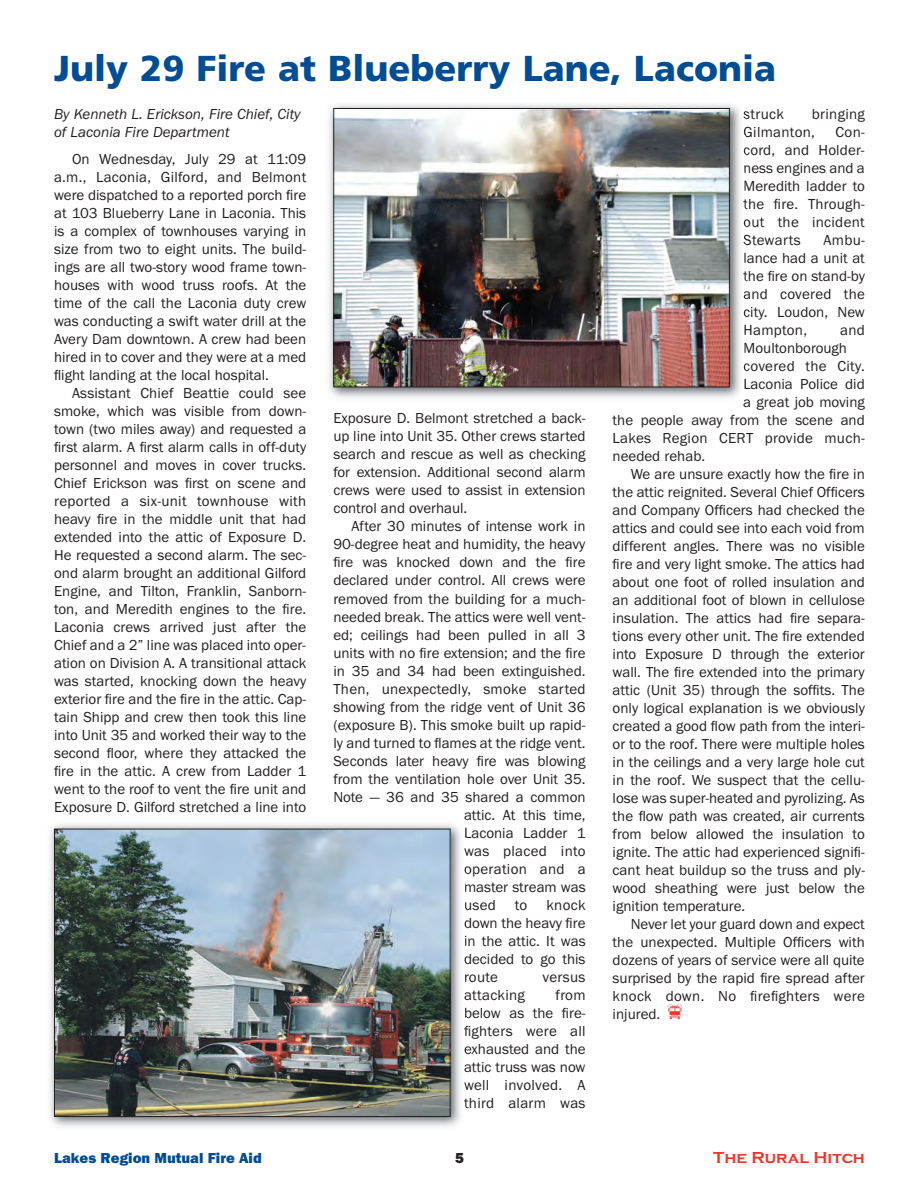
<style>
.page{position:relative;width:919px;height:1189px;background:#fff}
.page>*{position:absolute;margin:0;border:0;box-sizing:border-box;transform-origin:0 0}
.t1{font:900 36px "Frutiger";color:#014d95}
.t2{font:700 16.5px "Copperplate Gothic";color:#ee3529}
.t3{font:15px/18px "Franklin Gothic";color:#231f20;text-align:justify}
.t4{font:15px/18px "Franklin Gothic";letter-spacing:.02em;color:#231f20}
.t5{font:italic 15px/18px "Franklin Gothic";color:#231f20}
.t6{font:15px "Franklin Gothic URW Hea";color:#014d95}
.t7{font:15px "Franklin Gothic URW Hea";color:#231f20}
</style>
<div class="page">
<img style="left:329px;top:104px;width:416px;height:294px">
<svg style="left:743px;top:110px;width:2px;height:10px"></svg>
<svg style="left:743px;top:126px;width:2px;height:11px"></svg>
<svg style="left:743px;top:146px;width:2px;height:10px"></svg>
<svg style="left:743px;top:198px;width:2px;height:12px"></svg>
<svg style="left:743px;top:218px;width:2px;height:9px"></svg>
<svg style="left:743px;top:234px;width:2px;height:11px"></svg>
<svg style="left:743px;top:270px;width:2px;height:11px"></svg>
<svg style="left:743px;top:290px;width:2px;height:9px"></svg>
<svg style="left:743px;top:308px;width:2px;height:10px"></svg>
<svg style="left:743px;top:362px;width:2px;height:10px"></svg>
<img style="left:335px;top:110px;width:392px;height:275px">
<div style="left:333px;top:108px;width:396px;height:279px;border:1px solid #231f20"></div>
<img style="left:50px;top:819px;width:416px;height:308px">
<svg style="left:464px;top:847px;width:2px;height:8px"></svg>
<svg style="left:464px;top:865px;width:2px;height:9px"></svg>
<svg style="left:464px;top:918px;width:2px;height:10px"></svg>
<svg style="left:464px;top:954px;width:2px;height:10px"></svg>
<svg style="left:464px;top:990px;width:2px;height:10px"></svg>
<svg style="left:464px;top:1025px;width:2px;height:11px"></svg>
<svg style="left:464px;top:1045px;width:2px;height:8px"></svg>
<svg style="left:464px;top:1063px;width:2px;height:8px"></svg>
<svg style="left:464px;top:1081px;width:2px;height:8px"></svg>
<svg style="left:464px;top:1097px;width:2px;height:10px"></svg>
<img style="left:56px;top:830px;width:392px;height:284px">
<div style="left:54px;top:828px;width:396px;height:288px;border:1px solid #231f20"></div>
<h1 class="t1" style="left:54px;top:54px;width:723px">July 29 Fire at Blueberry Lane, Laconia</h1>
<p class="t5" style="left:54px;top:104px;width:248px">By Kenneth L. Erickson, Fire Chief, City of Laconia Fire Department</p>
<p class="t3" style="left:54px;top:149px;width:254px;text-indent:18px">On Wednesday, July 29 at 11:09 a.m., Laconia, Gilford, and Belmont were dispatched to a reported porch fire at 103 Blueberry Lane in Laconia. This is a complex of townhouses varying in size from two to eight units. The build&shy;ings are all two-story wood frame town&shy;houses with wood truss roofs. At the time of the call the Laconia duty crew was conducting a swift water drill at the Avery Dam downtown. A crew had been hired in to cover and they were at a med flight landing at the local hospital.</p>
<p class="t3" style="left:54px;top:383px;width:254px;text-indent:18px">Assistant Chief Beattie could see smoke, which was visible from down&shy;town (two miles away) and requested a first alarm. A first alarm calls in off-duty personnel and moves in cover trucks.<br>Chief Erickson was first on scene and reported a six-unit townhouse with heavy fire in the middle unit that had extended into the attic of Exposure D.<br>He requested a second alarm. The sec&shy;ond alarm brought an additional Gilford Engine, and Tilton, Franklin, Sanborn&shy;ton, and Meredith engines to the fire.<br>Laconia crews arrived just after the Chief and a 2” line was placed into oper&shy;ation on Division A. A transitional attack was started, knocking down the heavy exterior fire and the fire in the attic. Cap&shy;tain Shipp and crew then took this line into Unit 35 and worked their way to the second floor, where they attacked the fire in the attic. A crew from Ladder 1 went to the roof to vent the fire unit and Exposure D. Gilford stretched a line into</p>
<p class="t3" style="left:743px;top:104px;width:42px">struck</p>
<p class="t4" style="left:743px;top:104px;width:123px;text-indent:69px">bringing<br>Gilmanton,</p>
<p class="t3" style="left:743px;top:122px;width:123px;text-indent:92px">Con&shy;cord, and Holder&shy;ness engines and a Meredith ladder to the fire. Through&shy;out the incident Stewarts</p>
<p class="t3" style="left:743px;top:230px;width:123px;text-indent:80px">Ambu&shy;lance had a unit at the fire on stand-by and covered the city. Loudon, New Hampton,</p>
<p class="t3" style="left:839px;top:320px;width:26px">and</p>
<p class="t3" style="left:743px;top:338px;width:105px">Moultonborough</p>
<p class="t4" style="left:743px;top:356px;width:123px">covered the City.</p>
<p class="t3" style="left:743px;top:374px;width:123px">Laconia Police did</p>
<p class="t3" style="left:743px;top:392px;width:123px">a great job moving</p>
<p class="t3" style="left:612px;top:410px;width:253px">the people away from the scene and</p>
<p class="t4" style="left:612px;top:428px;width:253px">Lakes Region CERT provide much-</p>
<p class="t3" style="left:612px;top:446px;width:94px">needed rehab.</p>
<p class="t3" style="left:630px;top:464px;width:235px">We are unsure exactly how the fire in</p>
<p class="t3" style="left:612px;top:482px;width:253px">the attic reignited. Several Chief Officers</p>
<p class="t3" style="left:612px;top:500px;width:253px">and Company Officers had checked the</p>
<p class="t3" style="left:612px;top:518px;width:253px">attics and could see into each void from</p>
<p class="t3" style="left:612px;top:536px;width:253px">different angles. There was no visible</p>
<p class="t3" style="left:612px;top:554px;width:253px">fire and very light smoke. The attics had</p>
<p class="t3" style="left:612px;top:572px;width:254px">about one foot of rolled insulation and</p>
<p class="t3" style="left:612px;top:590px;width:253px">an additional foot of blown in cellulose</p>
<p class="t3" style="left:612px;top:608px;width:253px">insulation. The attics had fire separa-</p>
<p class="t3" style="left:612px;top:626px;width:253px">tions every other unit. The fire extended</p>
<p class="t3" style="left:612px;top:644px;width:253px">into Exposure D through the exterior</p>
<p class="t3" style="left:612px;top:662px;width:253px">wall. The fire extended into the primary</p>
<p class="t3" style="left:612px;top:680px;width:253px">attic (Unit 35) through the soffits. The</p>
<p class="t3" style="left:612px;top:698px;width:253px">only logical explanation is we obviously</p>
<p class="t3" style="left:612px;top:716px;width:254px">created a good flow path from the interi-</p>
<p class="t3" style="left:612px;top:734px;width:253px">or to the roof. There were multiple holes</p>
<p class="t3" style="left:612px;top:752px;width:253px">in the ceilings and a very large hole cut</p>
<p class="t3" style="left:612px;top:770px;width:253px">in the roof. We suspect that the cellu-</p>
<p class="t3" style="left:612px;top:788px;width:253px">lose was super-heated and pyrolizing. As</p>
<p class="t3" style="left:612px;top:806px;width:253px">the flow path was created, air currents</p>
<p class="t3" style="left:612px;top:824px;width:253px">from below allowed the insulation to</p>
<p class="t3" style="left:612px;top:842px;width:253px">ignite. The attic had experienced signifi-</p>
<p class="t3" style="left:612px;top:860px;width:254px">cant heat buildup so the truss and ply-</p>
<p class="t3" style="left:612px;top:878px;width:253px">wood sheathing were just below the</p>
<p class="t3" style="left:612px;top:896px;width:134px">ignition temperature.</p>
<p class="t3" style="left:630px;top:914px;width:235px">Never let your guard down and expect</p>
<p class="t3" style="left:612px;top:932px;width:253px">the unexpected. Multiple Officers with</p>
<p class="t3" style="left:612px;top:950px;width:253px">dozens of years of service were all quite</p>
<p class="t3" style="left:612px;top:968px;width:253px">surprised by the rapid fire spread after</p>
<p class="t4" style="left:612px;top:986px;width:253px">knock down. No firefighters were</p>
<p class="t3" style="left:612px;top:1004px;width:49px">injured.</p>
<p class="t3" style="left:333px;top:409px;width:253px">Exposure D. Belmont stretched a back&shy;up line into Unit 35. Other crews started search and rescue as well as checking for extension. Additional second alarm crews were used to assist in extension control and overhaul.</p>
<p class="t3" style="left:351px;top:517px;width:235px">After 30 minutes of intense work in</p>
<p class="t3" style="left:333px;top:535px;width:253px">90-degree heat and humidity, the heavy</p>
<p class="t3" style="left:333px;top:553px;width:254px">fire was knocked down and the fire</p>
<p class="t3" style="left:333px;top:571px;width:254px">declared under control. All crews were</p>
<p class="t3" style="left:333px;top:589px;width:253px">removed from the building for a much-</p>
<p class="t3" style="left:333px;top:607px;width:253px">needed break. The attics were well vent-</p>
<p class="t3" style="left:333px;top:625px;width:253px">ed; ceilings had been pulled in all 3</p>
<p class="t3" style="left:333px;top:643px;width:253px">units with no fire extension; and the fire</p>
<p class="t3" style="left:333px;top:661px;width:253px">in 35 and 34 had been extinguished.</p>
<p class="t4" style="left:333px;top:679px;width:253px">Then, unexpectedly, smoke started</p>
<p class="t3" style="left:333px;top:697px;width:253px">showing from the ridge vent of Unit 36</p>
<p class="t3" style="left:333px;top:715px;width:253px">(exposure B). This smoke built up rapid-</p>
<p class="t3" style="left:333px;top:733px;width:253px">ly and turned to flames at the ridge vent.</p>
<p class="t3" style="left:333px;top:751px;width:253px">Seconds later heavy fire was blowing</p>
<p class="t3" style="left:333px;top:769px;width:253px">from the ventilation hole over Unit 35.</p>
<p class="t3" style="left:333px;top:787px;width:253px">Note — 36 and 35 shared a common</p>
<p class="t3" style="left:464px;top:805px;width:123px">attic. At this time,</p>
<p class="t3" style="left:464px;top:823px;width:123px">Laconia Ladder 1</p>
<p class="t4" style="left:464px;top:841px;width:123px">was placed into</p>
<p class="t4" style="left:464px;top:859px;width:123px">operation and a</p>
<p class="t3" style="left:464px;top:877px;width:123px">master stream was</p>
<p class="t3" style="left:464px;top:895px;width:33px">used</p>
<p class="t3" style="left:514px;top:895px;width:14px">to</p>
<p class="t3" style="left:464px;top:895px;width:123px;text-indent:82px">knock down the heavy fire in the attic. It was decided to go this route</p>
<p class="t3" style="left:542px;top:967px;width:44px">versus</p>
<p class="t3" style="left:464px;top:985px;width:123px;text-indent:91px">from below as the fire&shy;fighters were all exhausted and the attic truss was now well involved. A third alarm was</p>
<p class="t4" style="left:464px;top:985px;width:62px">attacking</p>
<p class="t6" style="left:54px;top:1148px;width:209px">Lakes Region Mutual Fire Aid</p>
<p class="t7" style="left:455px;top:1148px;width:10px">5</p>
<p class="t2" style="left:713px;top:1147px;width:153px">The Rural Hitch</p>
</div>
